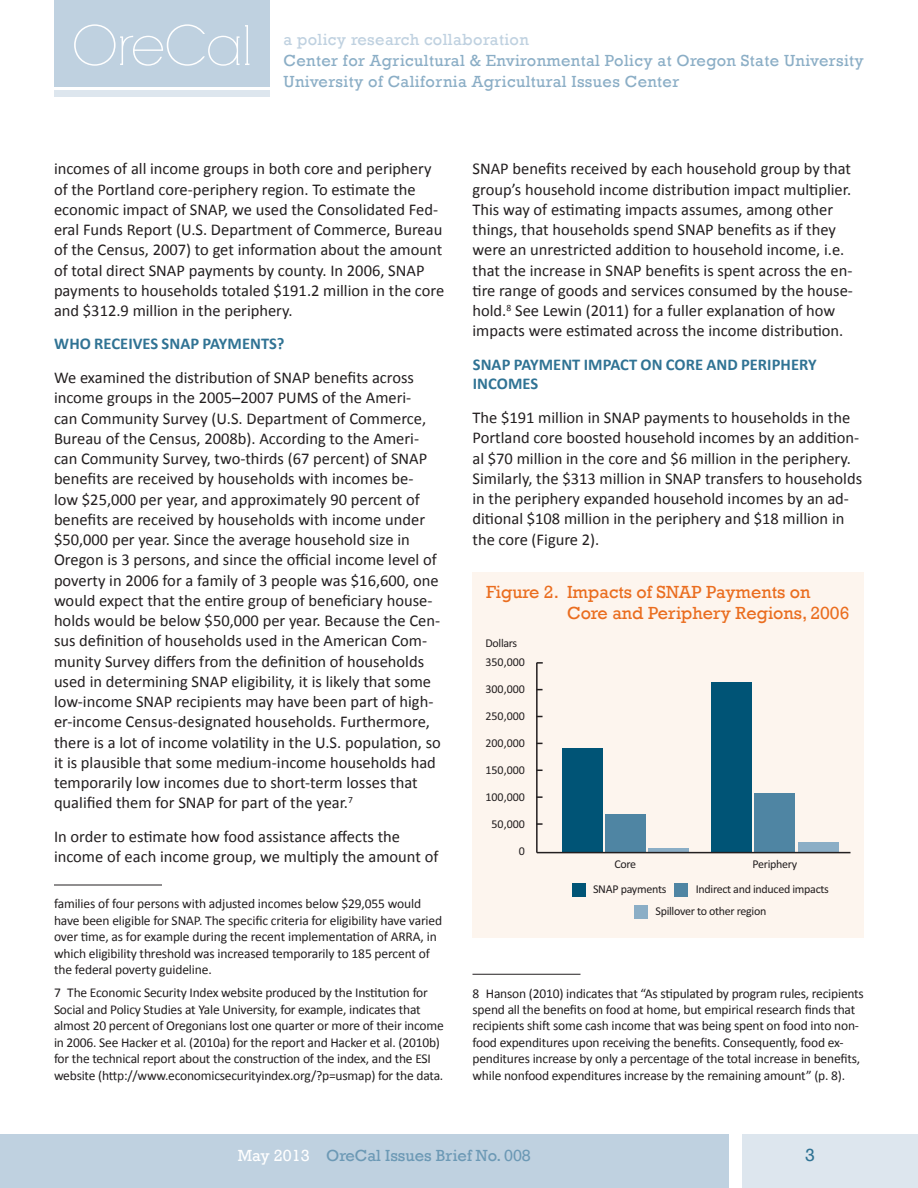
<style>
.page{position:relative;width:918px;height:1188px;background:#fff}
.page>*{position:absolute;margin:0;border:0;box-sizing:border-box;transform-origin:0 0}
.t1{font:54px "RNS Camelia";letter-spacing:-.01em;color:#fff}
.t2{font:18px/21px "Rockwell";color:#ea6d1f}
.t3{font:18px "Rockwell";color:#307394}
.t4{font:16.5px/20.2px "Calibri";color:#231f20}
.t5{font:16.5px "Rockwell";letter-spacing:.02em;color:#8baec6}
.t6{font:700 16.5px/19.8px "Calibri";letter-spacing:.005em;color:#307394}
.t7{font:16.5px "Rockwell";color:#6c99b5}
.t8{font:16.5px "Rockwell";letter-spacing:.02em;color:#bfd1e0}
.t9{font:13.5px/16.5px "Calibri";letter-spacing:-.015em;color:#231f20}
.t10{font:12px/22.5px "Calibri";letter-spacing:-.025em;color:#231f20}
.s1{color:#fff}
</style>
<div class="page">
<div style="left:0;top:1134px;width:729px;height:54px;background:#bfd1e0"></div>
<div style="left:742px;top:1134px;width:176px;height:54px;background:#dde6ee"></div>
<div style="left:54px;top:0;width:216px;height:87px;background:#bfd1e0"></div>
<div style="left:54px;top:90px;width:216px;height:7px;background:#dde6ee"></div>
<hr style="left:54px;top:885px;width:108px;height:1px;background:#231f20">
<hr style="left:472px;top:974px;width:108px;height:1px;background:#231f20">
<div style="left:472px;top:572px;width:392px;height:366px;background:#fdf5ee"></div>
<hr style="left:536px;top:663px;width:2px;height:190px;background:#231f20">
<svg style="left:537px;top:823px;width:6px;height:2px"></svg>
<svg style="left:536px;top:796px;width:7px;height:2px"></svg>
<div style="left:605px;top:814px;width:40px;height:38px;background:#4f85a3"></div>
<div style="left:562px;top:748px;width:40px;height:104px;background:#005476"></div>
<hr style="left:648px;top:849px;width:40px;height:3px;background:#8baec6">
<div style="left:711px;top:682px;width:40px;height:170px;background:#005476"></div>
<div style="left:798px;top:843px;width:40px;height:9px;background:#8baec6"></div>
<div style="left:754px;top:793px;width:41px;height:59px;background:#4f85a3"></div>
<svg style="left:537px;top:662px;width:6px;height:2px"></svg>
<hr style="left:537px;top:852px;width:314px;height:1px;background:#231f20">
<div style="left:572px;top:883px;width:13px;height:14px;background:#005476"></div>
<div style="left:675px;top:883px;width:13px;height:14px;background:#4f85a3"></div>
<div style="left:634px;top:906px;width:14px;height:13px;background:#8baec6"></div>
<h1 class="t1" style="left:72px;top:14px;width:182px">OreCal</h1>
<p class="t8" style="left:284px;top:30px;width:247px">a policy research collaboration</p>
<p class="t5" style="left:284px;top:51px;width:582px">Center for Agricultural &amp; Environmental Policy at Oregon State University</p>
<p class="t5" style="left:284px;top:72px;width:397px">University of California Agricultural Issues Center</p>
<p class="t4" style="left:54px;top:159px;width:392px">incomes of all income groups in both core and periphery of the Portland core-periphery region. To estimate the economic impact of SNAP, we used the Consolidated Fed&shy;eral Funds Report (U.S. Department of Commerce, Bureau of the Census, 2007) to get information about the amount of total direct SNAP payments by county. In 2006, SNAP payments to households totaled $191.2 million in the core and $312.9 million in the periphery.</p>
<p class="t6" style="left:54px;top:334px;width:232px">WHO RECEIVES SNAP PAYMENTS?</p>
<p class="t4" style="left:54px;top:368px;width:388px">We examined the distribution of SNAP benefits across income groups in the 2005–2007 PUMS of the Ameri-<br>can Community Survey (U.S. Department of Commerce, Bureau of the Census, 2008b). According to the Ameri&shy;can Community Survey, two-thirds (67 percent) of SNAP benefits are received by households with incomes be&shy;low $25,000 per year, and approximately 90 percent of benefits are received by households with income under $50,000 per year. Since the average household size in Oregon is 3 persons, and since the official income level of poverty in 2006 for a family of 3 people was $16,600, one would expect that the entire group of beneficiary house&shy;holds would be below $50,000 per year. Because the Cen&shy;sus definition of households used in the American Com&shy;munity Survey differs from the definition of households used in determining SNAP eligibility, it is likely that some low-income SNAP recipients may have been part of high&shy;er-income Census-designated households. Furthermore, there is a lot of income volatility in the U.S. population, so it is plausible that some medium-income households had temporarily low incomes due to short-term losses that qualified them for SNAP for part of the year.<sup>7</sup></p>
<p class="t4" style="left:54px;top:827px;width:386px">In order to estimate how food assistance affects the income of each income group, we multiply the amount of</p>
<p class="t9" style="left:54px;top:896px;width:390px">families of four persons with adjusted incomes below $29,055 would have been eligible for SNAP. The specific criteria for eligibility have varied over time, as for example during the recent implementation of ARRA, in which eligibility threshold was increased temporarily to 185 percent of the federal poverty guideline.</p>
<p class="t9" style="left:54px;top:985px;width:391px">7 The Economic Security Index website produced by the Institution for Social and Policy Studies at Yale University, for example, indicates that almost 20 percent of Oregonians lost one quarter or more of their income in 2006. See Hacker et al. (2010a) for the report and Hacker et al. (2010b) for the technical report about the construction of the index, and the ESI website (http://www.economicsecurityindex.org/?p=usmap) for the data.</p>
<p class="t4" style="left:472px;top:159px;width:382px">SNAP benefits received by each household group by that group’s household income distribution impact multiplier.<br>This way of estimating impacts assumes, among other things, that households spend SNAP benefits as if they were an unrestricted addition to household income, i.e. that the increase in SNAP benefits is spent across the en&shy;tire range of goods and services consumed by the house&shy;hold.<sup>8</sup> See Lewin (2011) for a fuller explanation of how impacts were estimated across the income distribution.</p>
<p class="t6" style="left:473px;top:354px;width:346px">SNAP PAYMENT IMPACT ON CORE AN D PERIPHERY<br>INCOMES</p>
<p class="t4" style="left:472px;top:408px;width:391px">The $191 million in SNAP payments to households in the Portland core boosted household incomes by an addition&shy;al $70 million in the core and $6 million in the periphery.<br>Similarly, the $313 million in SNAP transfers to households in the periphery expanded household incomes by an ad&shy;ditional $108 million in the periphery and $18 million in the core (Figure 2).</p>
<p class="t2" style="left:567px;top:582px;width:284px;text-indent:-81px">Figure 2. Impacts of SNAP Payments on<br>Core and Periphery Regions, 2006</p>
<p class="t10" style="left:485px;top:651px;width:41px">350,000</p>
<p class="t10" style="left:485px;top:678px;width:41px">300,000</p>
<p class="t10" style="left:485px;top:705px;width:41px">250,000</p>
<p class="t10" style="left:485px;top:732px;width:41px">200,000</p>
<p class="t10" style="left:485px;top:759px;width:41px">150,000</p>
<p class="t10" style="left:485px;top:786px;width:41px">100,000</p>
<p class="t10" style="left:492px;top:813px;width:35px">50,000</p>
<p class="t10" style="left:519px;top:840px;width:8px">0</p>
<p class="t10" style="left:485px;top:632px;width:33px">Dollars</p>
<p class="t10" style="left:614px;top:853px;width:23px">Core</p>
<p class="t10" style="left:752px;top:853px;width:46px">Periphery</p>
<p class="t10" style="left:593px;top:878px;width:75px">SNAP payments</p>
<p class="t10" style="left:656px;top:878px;width:175px;text-indent:40px">Indirect and induced impacts<br>Spillover to other region</p>
<p class="t9" style="left:472px;top:985px;width:393px">8 Hanson (2010) indicates that “As stipulated by program rules, recipients spend all the benefits on food at home, but empirical research finds that recipients shift some cash income that was being spent on food into non&shy;food expenditures upon receiving the benefits. Consequently, food ex&shy;penditures increase by only a percentage of the total increase in benefits, while nonfood expenditures increase by the remaining amount” (p. 8).</p>
<p class="t7" style="left:238px;top:1146px;width:295px"><span class="s1">May 2013</span> OreCal Issues Brief No. 008</p>
<p class="t3" style="left:805px;top:1145px;width:11px">3</p>
</div>
